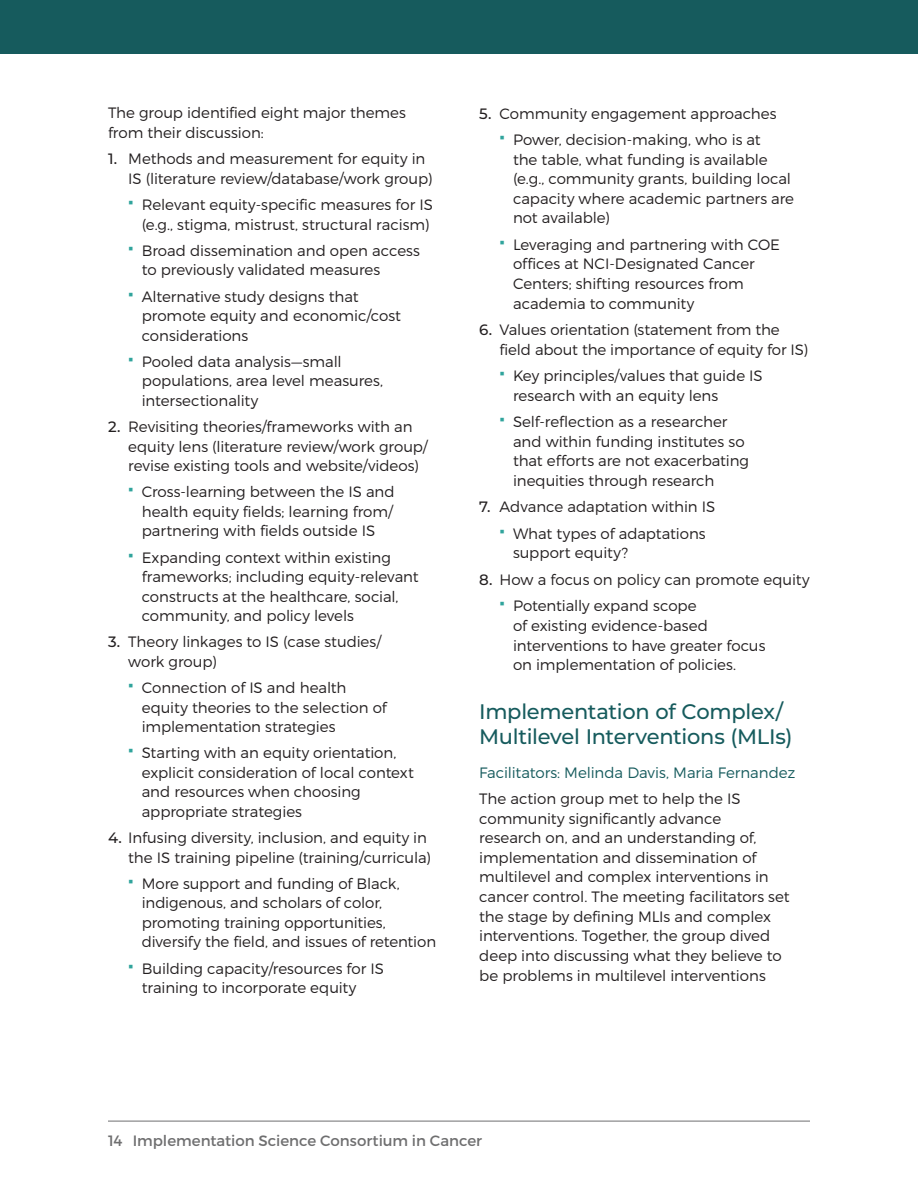
<style>
.page{position:relative;width:918px;height:1188px;background:#fff}
.page>*{position:absolute;margin:0;border:0;box-sizing:border-box;transform-origin:0 0}
.t1{font:500 21px/25.7px "Montserrat";letter-spacing:-.015em;color:#165b5d}
.t2{font:300 15px/19.5px "Montserrat";letter-spacing:-.005em;color:#231f20}
.t3{font:15px "Montserrat";letter-spacing:-.005em;color:#6f6f70}
.t4{font:300 15px "Montserrat";letter-spacing:-.005em;color:#165b5d}
.s1{font-weight:500}
</style>
<div class="page">
<div style="left:0;top:0;width:918px;height:54px;background:#165b5d"></div>
<hr style="left:108px;top:1121px;width:702px;height:1px;background:#6f6f70">
<p class="t2" style="left:108px;top:103px;width:299px">The group identified eight major themes from their discussion:</p>
<p class="t2" style="left:128px;top:149px;width:305px;text-indent:-20px"><span class="s1">1.</span> Methods and measurement for equity in<br>IS (literature review/database/work group)</p>
<p class="t2" style="left:142px;top:195px;width:293px">Relevant equity-specific measures for IS (e.g., stigma, mistrust, structural racism)</p>
<p class="t2" style="left:142px;top:240px;width:280px">Broad dissemination and open access to previously validated measures</p>
<p class="t2" style="left:142px;top:286px;width:261px">Alternative study designs that promote equity and economic/cost considerations</p>
<p class="t2" style="left:142px;top:351px;width:243px">Pooled data analysis—small populations, area level measures, intersectionality</p>
<p class="t2" style="left:128px;top:417px;width:301px;text-indent:-20px"><span class="s1">2.</span> Revisiting theories/frameworks with an equity lens (literature review/work group/ revise existing tools and website/videos)</p>
<p class="t2" style="left:142px;top:482px;width:254px">Cross-learning between the IS and health equity fields; learning from/ partnering with fields outside IS</p>
<p class="t2" style="left:142px;top:547px;width:278px">Expanding context within existing frameworks; including equity-relevant constructs at the healthcare, social, community, and policy levels</p>
<p class="t2" style="left:128px;top:632px;width:254px;text-indent:-20px"><span class="s1">3.</span> Theory linkages to IS (case studies/ work group)</p>
<p class="t2" style="left:142px;top:678px;width:247px">Connection of IS and health equity theories to the selection of implementation strategies</p>
<p class="t2" style="left:142px;top:743px;width:274px">Starting with an equity orientation, explicit consideration of local context and resources when choosing appropriate strategies</p>
<p class="t2" style="left:108px;top:828px;width:324px;text-align:right"><span class="s1">4.</span> Infusing diversity, inclusion, and equity in the IS training pipeline (training/curricula)</p>
<p class="t2" style="left:142px;top:873px;width:296px">More support and funding of Black, indigenous, and scholars of color, promoting training opportunities, diversify the field, and issues of retention</p>
<p class="t2" style="left:142px;top:958px;width:244px">Building capacity/resources for IS training to incorporate equity</p>
<p class="t2" style="left:479px;top:103px;width:299px"><span class="s1">5.</span> Community engagement approaches</p>
<p class="t2" style="left:513px;top:129px;width:283px">Power, decision-making, who is at<br>the table, what funding is available (e.g., community grants, building local capacity where academic partners are not available)</p>
<p class="t2" style="left:513px;top:234px;width:269px">Leveraging and partnering with COE offices at NCI-Designated Cancer<br>Centers; shifting resources from academia to community</p>
<p class="t2" style="left:500px;top:320px;width:310px;text-indent:-20px"><span class="s1">6.</span> Values orientation (statement from the field about the importance of equity for IS)</p>
<p class="t2" style="left:513px;top:366px;width:251px">Key principles/values that guide IS research with an equity lens</p>
<p class="t2" style="left:513px;top:412px;width:238px">Self-reflection as a researcher and within funding institutes so that efforts are not exacerbating inequities through research</p>
<p class="t2" style="left:479px;top:497px;width:238px"><span class="s1">7.</span> Advance adaptation within IS</p>
<p class="t2" style="left:513px;top:523px;width:194px">What types of adaptations support equity?</p>
<p class="t2" style="left:479px;top:570px;width:332px"><span class="s1">8.</span> How a focus on policy can promote equity</p>
<p class="t2" style="left:513px;top:596px;width:254px">Potentially expand scope<br>of existing evidence-based interventions to have greater focus on implementation of policies.</p>
<h3 class="t1" style="left:479px;top:698px;width:315px">Implementation of Complex/<br>Multilevel Interventions (MLIs)</h3>
<h4 class="t4" style="left:479px;top:763px;width:318px">Facilitators: Melinda Davis, Maria Fernandez</h4>
<p class="t2" style="left:479px;top:789px;width:312px">The action group met to help the IS community significantly advance<br>research on, and an understanding of, implementation and dissemination of multilevel and complex interventions in cancer control. The meeting facilitators set the stage by defining MLIs and complex interventions. Together, the group dived deep into discussing what they believe to be problems in multilevel interventions</p>
<p class="t3" style="left:108px;top:1132px;width:376px">14 Implementation Science Consortium in Cancer</p>
</div>
